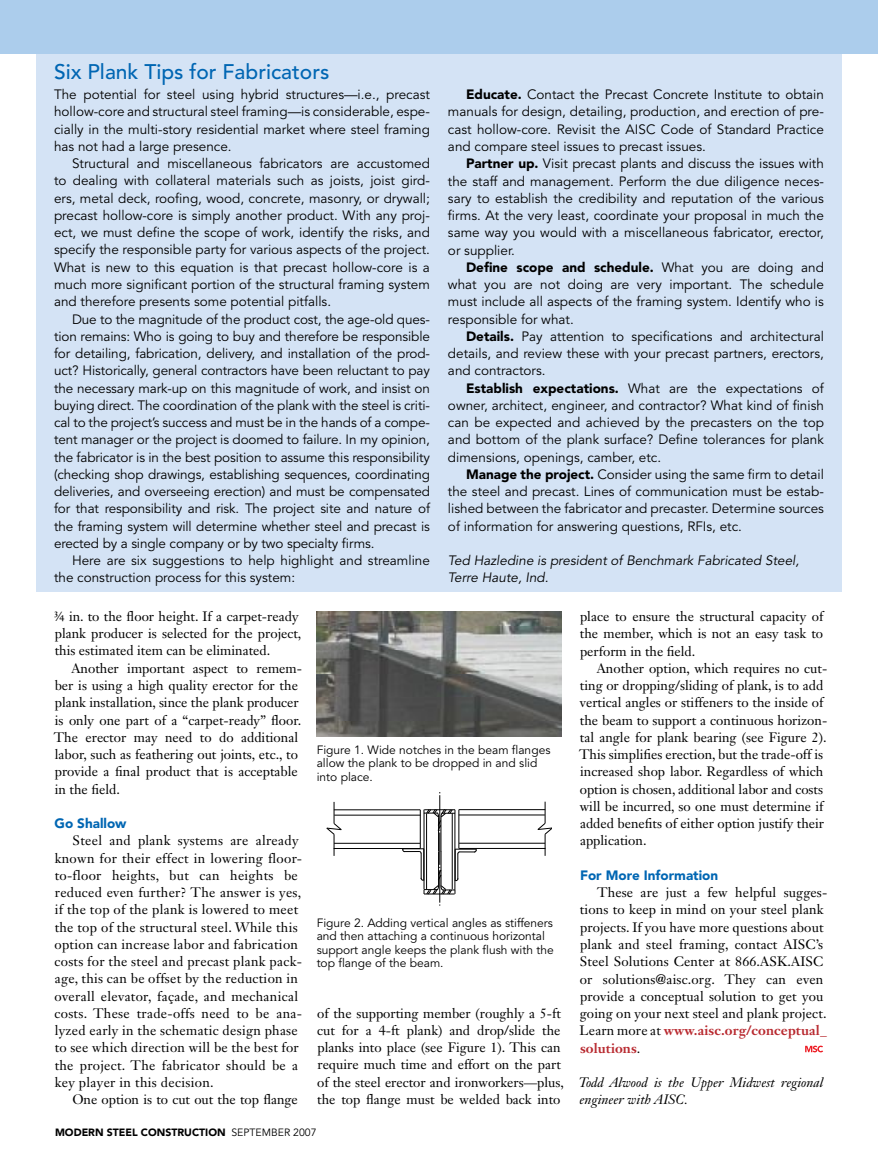
<style>
.page{position:relative;width:878px;height:1175px;background:#fff}
.page>*{position:absolute;margin:0;border:0;box-sizing:border-box;transform-origin:0 0}
.t1{font:500 21px "Avenir LT Std";color:#0066b3}
.t2{font:13.5px/17.2px "Avenir LT Std";color:#000;text-align:justify}
.t3{font:13.5px/17.2px "Janson Text LT Std";color:#000}
.t4{font:13.5px/17.2px "Janson Text LT Std";letter-spacing:.02em;color:#000}
.t5{font:italic 13.5px/17.2px "Avenir LT Std";color:#000}
.t6{font:italic 13.5px/17.2px "Janson Text LT Std";color:#000}
.t7{font:900 13.5px "Avenir LT Std";color:#0066b3}
.t8{font:12px/13.5px "Avenir LT Std";color:#000}
.t9{font:900 10.5px "Avenir LT Std";color:#000}
.s1{font-weight:900}
.s2{font-weight:400}
.s3{font-weight:700;color:#b8292f}
</style>
<div class="page">
<div style="left:36px;top:34px;width:805px;height:558px;background:#d4e3f5"></div>
<div style="left:0;top:0;width:878px;height:53px;background:#accdec"></div>
<svg style="left:805px;top:1045px;width:18px;height:7px"></svg>
<hr style="left:440px;top:817px;width:1px;height:34px;background:#000">
<hr style="left:438px;top:817px;width:1px;height:34px;background:#000">
<hr style="left:439px;top:870px;width:1px;height:32px;background:#000">
<hr style="left:439px;top:832px;width:1px;height:32px;background:#000">
<hr style="left:439px;top:795px;width:1px;height:32px;background:#000">
<hr style="left:423px;top:813px;width:1px;height:76px;background:#000">
<hr style="left:426px;top:813px;width:1px;height:76px;background:#000">
<hr style="left:454px;top:813px;width:1px;height:76px;background:#000">
<hr style="left:452px;top:813px;width:1px;height:76px;background:#000">
<svg style="left:423px;top:808px;width:32px;height:23px"></svg>
<svg style="left:402px;top:848px;width:75px;height:47px"></svg>
<hr style="left:334px;top:809px;width:86px;height:1px;background:#000">
<hr style="left:334px;top:843px;width:86px;height:1px;background:#000">
<hr style="left:334px;top:814px;width:86px;height:1px;background:#000">
<hr style="left:420px;top:809px;width:1px;height:39px;background:#000">
<svg style="left:326px;top:802px;width:16px;height:54px"></svg>
<hr style="left:333px;top:848px;width:87px;height:1px;background:#000">
<hr style="left:459px;top:809px;width:86px;height:1px;background:#000">
<hr style="left:459px;top:843px;width:86px;height:1px;background:#000">
<hr style="left:459px;top:814px;width:86px;height:1px;background:#000">
<hr style="left:458px;top:809px;width:1px;height:39px;background:#000">
<svg style="left:537px;top:801px;width:15px;height:54px"></svg>
<hr style="left:459px;top:848px;width:86px;height:1px;background:#000">
<img style="left:316px;top:611px;width:245px;height:125px">
<h1 class="t1" style="left:54px;top:59px;width:277px">Six Plank Tips for Fabricators</h1>
<p class="t2" style="left:54px;top:86px;width:377px">The potential for steel using hybrid structures—i.e., precast hollow-core and structural steel framing—is considerable, espe&shy;cially in the multi-story residential market where steel framing has not had a large presence.</p>
<p class="t2" style="left:54px;top:155px;width:377px;text-indent:18px">Structural and miscellaneous fabricators are accustomed to dealing with collateral materials such as joists, joist gird&shy;ers, metal deck, roofing, wood, concrete, masonry, or drywall; precast hollow-core is simply another product. With any proj&shy;ect, we must define the scope of work, identify the risks, and specify the responsible party for various aspects of the project.<br>What is new to this equation is that precast hollow-core is a much more significant portion of the structural framing system and therefore presents some potential pitfalls.</p>
<p class="t2" style="left:54px;top:310px;width:377px;text-indent:18px">Due to the magnitude of the product cost, the age-old ques&shy;tion remains: Who is going to buy and therefore be responsible for detailing, fabrication, delivery, and installation of the prod&shy;uct? Historically, general contractors have been reluctant to pay the necessary mark-up on this magnitude of work, and insist on buying direct. The coordination of the plank with the steel is criti&shy;cal to the project’s success and must be in the hands of a compe&shy;tent manager or the project is doomed to failure. In my opinion, the fabricator is in the best position to assume this responsibility (checking shop drawings, establishing sequences, coordinating deliveries, and overseeing erection) and must be compensated for that responsibility and risk. The project site and nature of the framing system will determine whether steel and precast is erected by a single company or by two specialty firms.</p>
<p class="t2" style="left:54px;top:552px;width:377px;text-indent:18px">Here are six suggestions to help highlight and streamline the construction process for this system:</p>
<p class="t2" style="left:448px;top:86px;width:377px;text-indent:18px"><span class="s1">Educate.</span> Contact the Precast Concrete Institute to obtain manuals for design, detailing, production, and erection of pre&shy;cast hollow-core. Revisit the AISC Code of Standard Practice and compare steel issues to precast issues.</p>
<p class="t2" style="left:448px;top:155px;width:377px;text-indent:18px"><span class="s1">Partner up.</span> Visit precast plants and discuss the issues with the staff and management. Perform the due diligence neces&shy;sary to establish the credibility and reputation of the various firms. At the very least, coordinate your proposal in much the same way you would with a miscellaneous fabricator, erector, or supplier.</p>
<p class="t2" style="left:448px;top:259px;width:377px;text-indent:18px"><span class="s1">Define scope and schedule.</span> What you are doing and what you are not doing are very important. The schedule must include all aspects of the framing system. Identify who is responsible for what.</p>
<p class="t2" style="left:448px;top:328px;width:377px;text-indent:18px"><span class="s1">Details.</span> Pay attention to specifications and architectural details, and review these with your precast partners, erectors, and contractors.</p>
<p class="t2" style="left:448px;top:380px;width:377px;text-indent:18px"><span class="s1">Establish expectations.</span> What are the expectations of owner, architect, engineer, and contractor? What kind of finish can be expected and achieved by the precasters on the top and bottom of the plank surface? Define tolerances for plank dimensions, openings, camber, etc.</p>
<p class="t2" style="left:448px;top:466px;width:377px;text-indent:18px"><span class="s1">Manage the project.</span> Consider using the same firm to detail the steel and precast. Lines of communication must be estab&shy;lished between the fabricator and precaster. Determine sources of information for answering questions, RFIs, etc.</p>
<p class="t5" style="left:448px;top:552px;width:352px">Ted Hazledine is president of Benchmark Fabricated Steel,<br>Terre Haute, Ind.</p>
<p class="t3" style="left:54px;top:607px;width:249px">¾ in. to the floor height. If a carpet-ready plank producer is selected for the project, this estimated item can be eliminated.</p>
<p class="t3" style="left:54px;top:659px;width:250px;text-indent:18px">Another important aspect to remem&shy;ber is using a high quality erector for the plank installation, since the plank producer is only one part of a “carpet-ready” floor.<br>The erector may need to do additional labor, such as feathering out joints, etc., to provide a final product that is acceptable in the field.</p>
<p class="t7" style="left:55px;top:815px;width:74px">Go Shallow</p>
<p class="t4" style="left:54px;top:832px;width:249px;text-indent:18px">Steel and plank systems are already known for their effect in lowering floor&shy;to-floor heights, but can heights be reduced even further? The answer is yes, if the top of the plank is lowered to meet the top of the structural steel. While this option can increase labor and fabrication costs for the steel and precast plank pack&shy;age, this can be offset by the reduction in overall elevator, façade, and mechanical costs. These trade-offs need to be ana&shy;lyzed early in the schematic design phase to see which direction will be the best for the project. The fabricator should be a key player in this decision.</p>
<p class="t3" style="left:72px;top:1090px;width:227px">One option is to cut out the top flange</p>
<p class="t8" style="left:316px;top:743px;width:235px">Figure 1. Wide notches in the beam flanges allow the plank to be dropped in and slid into place.</p>
<p class="t8" style="left:316px;top:916px;width:238px">Figure 2. Adding vertical angles as stiffeners and then attaching a continuous horizontal support angle keeps the plank flush with the top flange of the beam.</p>
<p class="t3" style="left:317px;top:1004px;width:248px">of the supporting member (roughly a 5-ft cut for a 4-ft plank) and drop/slide the planks into place (see Figure 1). This can require much time and effort on the part of the steel erector and ironworkers—plus, the top flange must be welded back into</p>
<p class="t9" style="left:55px;top:1125px;width:263px">MODERN STEEL CONSTRUCTION <span class="s2">september 2007</span></p>
<p class="t3" style="left:580px;top:607px;width:245px;text-align:justify">place to ensure the structural capacity of the member, which is not an easy task to perform in the field.</p>
<p class="t3" style="left:579px;top:659px;width:250px;text-indent:18px">Another option, which requires no cut&shy;ting or dropping/sliding of plank, is to add vertical angles or stiffeners to the inside of the beam to support a continuous horizon&shy;tal angle for plank bearing (see Figure 2).<br>This simplifies erection, but the trade-off is increased shop labor. Regardless of which option is chosen, additional labor and costs will be incurred, so one must determine if added benefits of either option justify their application.</p>
<p class="t7" style="left:580px;top:867px;width:140px">For More Information</p>
<p class="t3" style="left:579px;top:883px;width:249px;text-indent:18px">These are just a few helpful sugges&shy;tions to keep in mind on your steel plank projects. If you have more questions about plank and steel framing, contact AISC’s Steel Solutions Center at 866.ASK.AISC or solutions@aisc.org. They can even provide a conceptual solution to get you going on your next steel and plank project.<br>Learn more at <span class="s3">www.aisc.org/conceptual_ solutions</span>.</p>
<p class="t6" style="left:579px;top:1073px;width:246px">Todd Alwood is the Upper Midwest regional engineer with AISC.</p>
</div>
